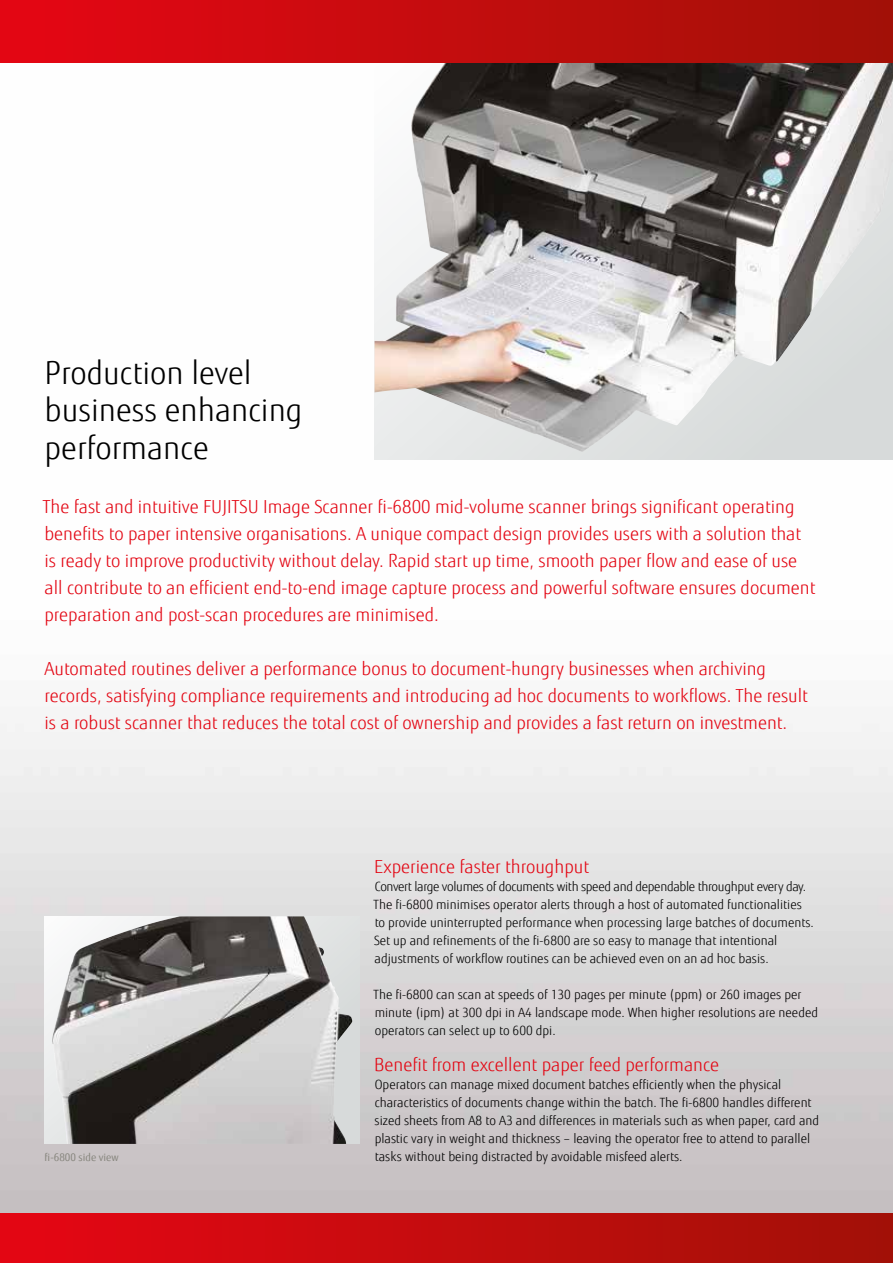
<style>
.page{position:relative;width:893px;height:1263px;background:#fff}
.page>*{position:absolute;margin:0;border:0;box-sizing:border-box;transform-origin:0 0}
.t1{font:300 31.5px/37.5px "Fujitsu Sans";color:#000}
.t2{font:300 18px/27px "Fujitsu Sans";color:#e30613}
.t3{font:300 12.75px/18px "Fujitsu Sans";color:#000}
.t4{font:10.5px "Fujitsu Sans";color:#87867e}
</style>
<div class="page">
<img style="left:375px;top:63px;width:518px;height:389px">
<svg style="left:45px;top:916px;width:315px;height:228px"></svg>
<img style="left:52px;top:916px;width:300px;height:228px">
<div style="left:0;top:1213px;width:893px;height:50px;background:linear-gradient(to right,#e60714,#a21108)"></div>
<div style="left:0;top:0;width:893px;height:63px;background:linear-gradient(to right,#e60714,#a21108)"></div>
<h1 class="t1" style="left:45px;top:354px;width:259px">Production level business enhancing performance</h1>
<p class="t2" style="left:43px;top:493px;width:774px">The fast and intuitive FUJITSU Image Scanner fi-6800 mid-volume scanner brings significant operating benefits to paper intensive organisations. A unique compact design provides users with a solution that is ready to improve productivity without delay. Rapid start up time, smooth paper flow and ease of use all contribute to an efficient end-to-end image capture process and powerful software ensures document preparation and post-scan procedures are minimised.</p>
<p class="t2" style="left:44px;top:655px;width:765px">Automated routines deliver a performance bonus to document-hungry businesses when archiving records, satisfying compliance requirements and introducing ad hoc documents to workflows. The result is a robust scanner that reduces the total cost of ownership and provides a fast return on investment.</p>
<p class="t4" style="left:45px;top:1151px;width:75px">fi-6800 side view</p>
<h2 class="t2" style="left:374px;top:853px;width:216px">Experience faster throughput</h2>
<p class="t3" style="left:374px;top:877px;width:442px">Convert large volumes of documents with speed and dependable throughput every day.<br>The fi-6800 minimises operator alerts through a host of automated functionalities to provide uninterrupted performance when processing large batches of documents.<br>Set up and refinements of the fi-6800 are so easy to manage that intentional adjustments of workflow routines can be achieved even on an ad hoc basis.</p>
<p class="t3" style="left:374px;top:985px;width:446px">The fi-6800 can scan at speeds of 130 pages per minute (ppm) or 260 images per minute (ipm) at 300 dpi in A4 landscape mode. When higher resolutions are needed operators can select up to 600 dpi.</p>
<h2 class="t2" style="left:374px;top:1051px;width:346px">Benefit from excellent paper feed performance</h2>
<p class="t3" style="left:375px;top:1075px;width:446px">Operators can manage mixed document batches efficiently when the physical characteristics of documents change within the batch. The fi-6800 handles different sized sheets from A8 to A3 and differences in materials such as when paper, card and plastic vary in weight and thickness – leaving the operator free to attend to parallel tasks without being distracted by avoidable misfeed alerts.</p>
</div>
